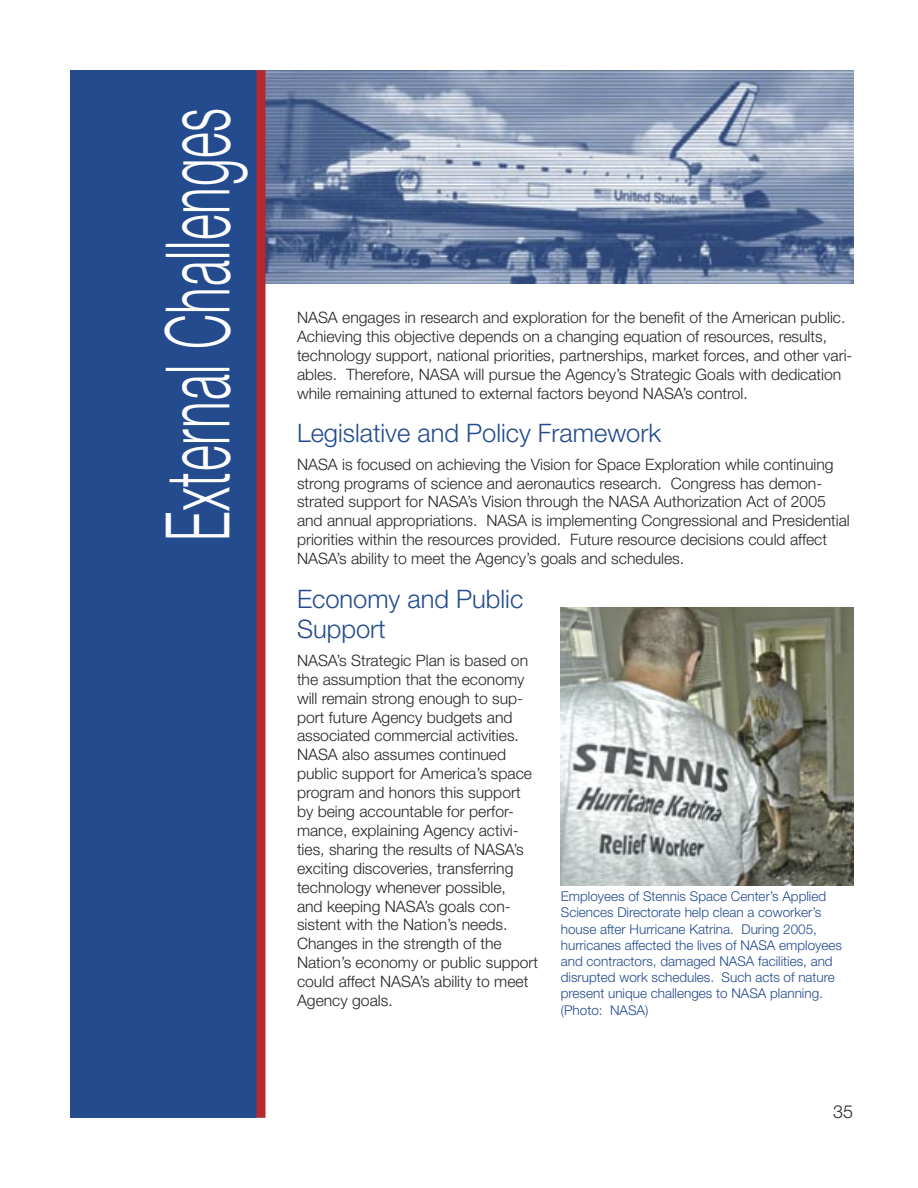
<style>
.page{position:relative;width:918px;height:1188px;background:#fff}
.page>*{position:absolute;margin:0;border:0;box-sizing:border-box;transform-origin:0 0}
.Section_Header{font:300 89.1px "Helvetica Neue";letter-spacing:.015em;color:#fff;scale:.56 1}
.Heading_1{font:300 25.5px/30.6px "Helvetica Neue";color:#234b8d}
.Footer_Number{font:300 18px "Helvetica Neue";color:#272525}
.Body{font:300 15.75px/18.9px "Helvetica Neue";color:#272525}
.t1{font:300 13.5px/16.2px "Helvetica Neue";color:#234b8d}
</style>
<div class="page">
<img style="left:266px;top:70px;width:587px;height:214px">
<div style="left:70px;top:70px;width:186px;height:1048px;background:#234b8d"></div>
<div style="left:256px;top:70px;width:10px;height:1048px;background:#b4282e"></div>
<img style="left:561px;top:607px;width:292px;height:279px">
<p class="Section_Header" style="left:143px;top:541px;width:775px;rotate:-90deg">External Challenges</p>
<p class="Body" style="left:297px;top:308px;width:557px">NASA engages in research and exploration for the benefit of the American public.<br>Achieving this objective depends on a changing equation of resources, results, technology support, national priorities, partnerships, market forces, and other vari&shy;ables. Therefore, NASA will pursue the Agency’s Strategic Goals with dedication while remaining attuned to external factors beyond NASA’s control.</p>
<p class="Heading_1" style="left:297px;top:417px;width:366px">Legislative and Policy Framework</p>
<p class="Body" style="left:297px;top:454px;width:554px">NASA is focused on achieving the Vision for Space Exploration while continuing strong programs of science and aeronautics research. Congress has demon&shy;strated support for NASA’s Vision through the NASA Authorization Act of 2005 and annual appropriations. NASA is implementing Congressional and Presidential priorities within the resources provided. Future resource decisions could affect NASA’s ability to meet the Agency’s goals and schedules.</p>
<p class="Heading_1" style="left:297px;top:583px;width:228px">Economy and Public<br>Support</p>
<p class="Body" style="left:297px;top:650px;width:243px">NASA’s Strategic Plan is based on the assumption that the economy will remain strong enough to sup&shy;port future Agency budgets and associated commercial activities.<br>NASA also assumes continued public support for America’s space program and honors this support by being accountable for perfor&shy;mance, explaining Agency activi&shy;ties, sharing the results of NASA’s exciting discoveries, transferring technology whenever possible,<br>and keeping NASA’s goals con&shy;sistent with the Nation’s needs.<br>Changes in the strength of the<br>Nation’s economy or public support could affect NASA’s ability to meet<br>Agency goals.</p>
<p class="t1" style="left:561px;top:888px;width:283px">Employees of Stennis Space Center’s Applied Sciences Directorate help clean a coworker’s house after Hurricane Katrina. During 2005, hurricanes affected the lives of NASA employees and contractors, damaged NASA facilities, and disrupted work schedules. Such acts of nature present unique challenges to NASA planning. (Photo: NASA)</p>
<p class="Footer_Number" style="left:833px;top:1100px;width:22px">35</p>
</div>
